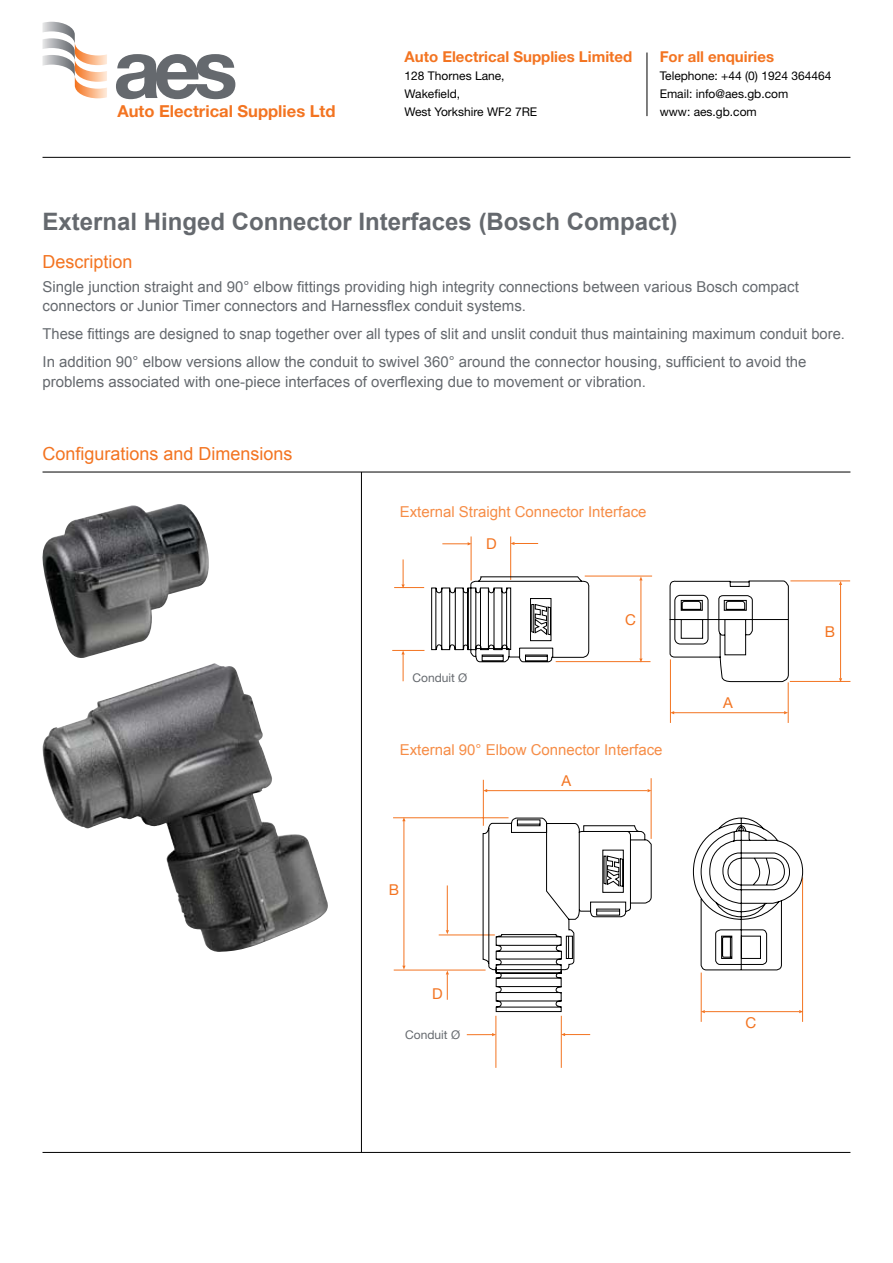
<style>
.page{position:relative;width:893px;height:1263px;background:#fff}
.page>*{position:absolute;margin:0;border:0;box-sizing:border-box;transform-origin:0 0}
.t1{font:700 24px "Arial";color:#65696e}
.t2{font:18px "Arial";color:#f37421}
.t3{font:700 16.5px "Helvetica Neue";color:#f37421}
.t4{font:15px/19.5px "Arial";color:#65696e}
.t5{font:15px "Arial";color:#f68d47}
.t6{font:700 15px "Helvetica Neue";color:#f37421}
.t7{font:15px "Helvetica Neue";color:#f37421}
.t8{font:12px/18px "Helvetica Neue";color:#000}
.t9{font:12px "Helvetica Neue";color:#65696e}
</style>
<div class="page">
<hr style="left:43px;top:157px;width:807px;height:1px;background:#000">
<hr style="left:43px;top:472px;width:807px;height:1px;background:#000">
<hr style="left:43px;top:1152px;width:807px;height:1px;background:#000">
<img style="left:43px;top:663px;width:285px;height:289px">
<img style="left:42px;top:504px;width:167px;height:154px">
<hr style="left:670px;top:659px;width:1px;height:64px;background:#f37421">
<hr style="left:788px;top:682px;width:1px;height:41px;background:#f37421">
<hr style="left:790px;top:681px;width:60px;height:1px;background:#f37421">
<hr style="left:790px;top:580px;width:60px;height:1px;background:#f37421">
<svg style="left:669px;top:580px;width:173px;height:134px"></svg>
<hr style="left:394px;top:587px;width:30px;height:1px;background:#f37421">
<hr style="left:392px;top:650px;width:32px;height:1px;background:#f37421">
<hr style="left:471px;top:536px;width:1px;height:44px;background:#f37421">
<hr style="left:510px;top:536px;width:1px;height:44px;background:#f37421">
<hr style="left:585px;top:576px;width:67px;height:1px;background:#f37421">
<hr style="left:556px;top:661px;width:94px;height:1px;background:#f37421">
<svg style="left:401px;top:542px;width:241px;height:139px"></svg>
<hr style="left:701px;top:972px;width:1px;height:50px;background:#f37421">
<hr style="left:802px;top:877px;width:1px;height:145px;background:#f37421">
<svg style="left:701px;top:1010px;width:102px;height:3px"></svg>
<svg style="left:693px;top:817px;width:110px;height:153px"></svg>
<hr style="left:651px;top:778px;width:1px;height:61px;background:#f37421">
<hr style="left:394px;top:970px;width:92px;height:1px;background:#f37421">
<hr style="left:483px;top:780px;width:1px;height:46px;background:#f37421">
<hr style="left:393px;top:817px;width:116px;height:1px;background:#f37421">
<hr style="left:495px;top:1016px;width:1px;height:52px;background:#f37421">
<hr style="left:561px;top:1016px;width:1px;height:52px;background:#f37421">
<svg style="left:402px;top:789px;width:249px;height:247px"></svg>
<svg style="left:483px;top:817px;width:169px;height:195px"></svg>
<hr style="left:361px;top:472px;width:1px;height:680px;background:#000">
<hr style="left:647px;top:53px;width:1px;height:63px;background:#000">
<svg style="left:116px;top:54px;width:119px;height:45px"></svg>
<svg style="left:43px;top:22px;width:64px;height:76px"></svg>
<p class="t6" style="left:405px;top:48px;width:229px">Auto Electrical Supplies Limited</p>
<p class="t8" style="left:405px;top:67px;width:134px">128 Thornes Lane,<br>Wakefield,<br>West Yorkshire WF2 7RE</p>
<p class="t6" style="left:660px;top:48px;width:116px">For all enquiries</p>
<p class="t8" style="left:660px;top:67px;width:173px">Telephone: +44 (0) 1924 364464<br>Email: info@aes.gb.com</p>
<p class="t3" style="left:117px;top:101px;width:220px">Auto Electrical Supplies Ltd</p>
<p class="t8" style="left:660px;top:103px;width:99px">www: aes.gb.com</p>
<h1 class="t1" style="left:43px;top:208px;width:636px">External Hinged Connector Interfaces (Bosch Compact)</h1>
<p class="t2" style="left:43px;top:252px;width:92px">Description</p>
<p class="t4" style="left:43px;top:277px;width:758px">Single junction straight and 90° elbow fittings providing high integrity connections between various Bosch compact connectors or Junior Timer connectors and Harnessflex conduit systems.</p>
<p class="t4" style="left:43px;top:320px;width:804px;line-height:28px">These fittings are designed to snap together over all types of slit and unslit conduit thus maintaining maximum conduit bore.<br>In addition 90° elbow versions allow the conduit to swivel 360° around the connector housing, sufficient to avoid the</p>
<p class="t4" style="left:43px;top:372px;width:605px">problems associated with one-piece interfaces of overflexing due to movement or vibration.</p>
<p class="t2" style="left:43px;top:443px;width:252px">Configurations and Dimensions</p>
<p class="t5" style="left:400px;top:503px;width:248px">External Straight Connector Interface</p>
<p class="t7" style="left:486px;top:535px;width:12px">D</p>
<p class="t9" style="left:412px;top:670px;width:56px">Conduit Ø</p>
<p class="t7" style="left:625px;top:610px;width:12px">C</p>
<p class="t5" style="left:400px;top:741px;width:264px">External 90° Elbow Connector Interface</p>
<p class="t7" style="left:389px;top:881px;width:12px">B</p>
<p class="t7" style="left:432px;top:985px;width:12px">D</p>
<p class="t9" style="left:405px;top:1027px;width:56px">Conduit Ø</p>
<p class="t7" style="left:561px;top:772px;width:11px">A</p>
<p class="t7" style="left:723px;top:693px;width:11px">A</p>
<p class="t7" style="left:745px;top:1014px;width:12px">C</p>
<p class="t7" style="left:825px;top:623px;width:12px">B</p>
</div>
